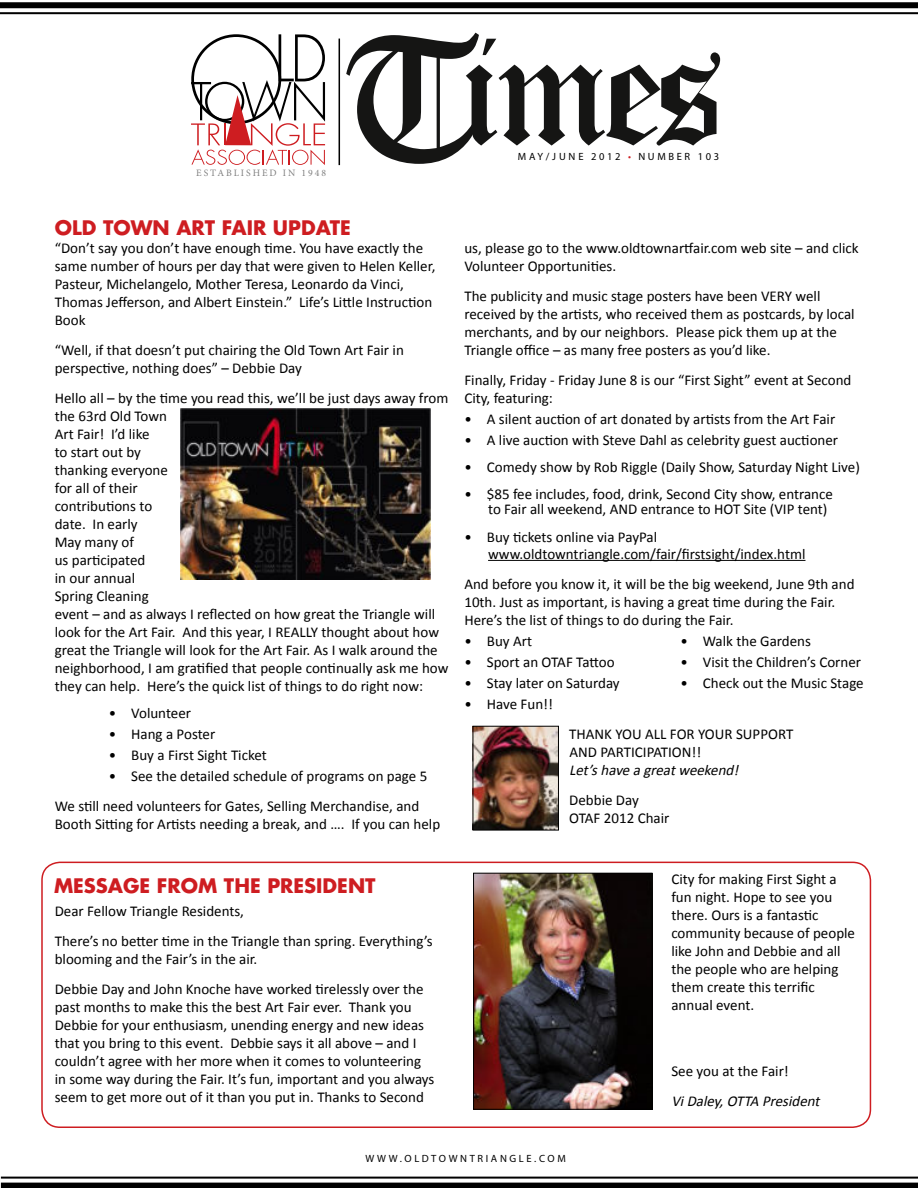
<style>
.page{position:relative;width:918px;height:1188px;background:#fff}
.page>*{position:absolute;margin:0;border:0;box-sizing:border-box;transform-origin:0 0}
.t1{font:700 19.5px "Futura Std";color:#ce1d21}
.t2{font:15px/18px "Calibri";color:#000}
.t3{font:italic 15px "Calibri";color:#000}
.t4{font:10.5px "Myriad Pro";letter-spacing:.25em;color:#000}
.t5{font:9.75px "Minion Pro";letter-spacing:.2em;color:#808080}
.s1{color:#ce1d21}
</style>
<div class="page">
<hr style="left:488px;top:560px;width:318px;height:1px;background:#000">
<hr style="left:339px;top:39px;width:1px;height:126px;background:#000">
<svg style="left:346px;top:33px;width:374px;height:131px"></svg>
<svg style="left:191px;top:34px;width:134px;height:131px"></svg>
<div style="left:0;top:2px;width:918px;height:6px;background:#000"></div>
<hr style="left:0;top:12px;width:918px;height:2px;background:#000">
<div style="left:1px;top:1183px;width:917px;height:5px;background:#000"></div>
<hr style="left:1px;top:1177px;width:917px;height:2px;background:#000">
<img style="left:475px;top:875px;width:175px;height:232px">
<div style="left:473px;top:873px;width:179px;height:236px;border:1px solid #000"></div>
<img style="left:180px;top:408px;width:250px;height:172px">
<img style="left:475px;top:728px;width:82px;height:100px">
<div style="left:473px;top:726px;width:86px;height:104px;border:1px solid #000"></div>
<div style="left:41px;top:862px;width:830px;height:266px;border:2px solid #ce1d21;border-radius:18px"></div>
<p class="t5" style="left:196px;top:166px;width:131px">ESTABLISHED IN 1948</p>
<p class="t4" style="left:518px;top:150px;width:203px">MAY/JUNE 2012 <span class="s1">•</span> NUMBER 103</p>
<h1 class="t1" style="left:55px;top:215px;width:298px">OLD TOWN ART FAIR UPDATE</h1>
<p class="t2" style="left:55px;top:238px;width:382px">“Don’t say you don’t have enough time. You have exactly the same number of hours per day that were given to Helen Keller, Pasteur, Michelangelo, Mother Teresa, Leonardo da Vinci, Thomas Jefferson, and Albert Einstein.” Life’s Little Instruction Book</p>
<p class="t2" style="left:55px;top:340px;width:351px">“Well, if that doesn’t put chairing the Old Town Art Fair in perspective, nothing does” – Debbie Day</p>
<p class="t2" style="left:55px;top:388px;width:395px">Hello all – by the time you read this, we’ll be just days away from the 63rd Old Town<br>Art Fair! I’d like<br>to start out by<br>thanking everyone<br>for all of their<br>contributions to<br>date. In early<br>May many of<br>us participated<br>in our annual<br>Spring Cleaning<br>event – and as always I reflected on how great the Triangle will look for the Art Fair. And this year, I REALLY thought about how great the Triangle will look for the Art Fair. As I walk around the neighborhood, I am gratified that people continually ask me how they can help. Here’s the quick list of things to do right now:</p>
<p class="t2" style="left:109px;top:703px;width:84px">• Volunteer</p>
<p class="t2" style="left:109px;top:724px;width:108px">• Hang a Poster</p>
<p class="t2" style="left:109px;top:745px;width:160px">• Buy a First Sight Ticket</p>
<p class="t2" style="left:55px;top:760px;width:374px;line-height:30px;text-indent:54px">• See the detailed schedule of programs on page 5<br>We still need volunteers for Gates, Selling Merchandise, and</p>
<p class="t2" style="left:55px;top:814px;width:387px">Booth Sitting for Artists needing a break, and …. If you can help</p>
<p class="t2" style="left:464px;top:238px;width:396px">us, please go to the www.oldtownartfair.com web site – and click<br>Volunteer Opportunities.</p>
<p class="t2" style="left:464px;top:286px;width:392px">The publicity and music stage posters have been VERY well received by the artists, who received them as postcards, by local merchants, and by our neighbors. Please pick them up at the Triangle office – as many free posters as you’d like.</p>
<p class="t2" style="left:464px;top:370px;width:389px">Finally, Friday - Friday June 8 is our “First Sight” event at Second<br>City, featuring:</p>
<p class="t2" style="left:464px;top:409px;width:372px">• A silent auction of art donated by artists from the Art Fair</p>
<p class="t2" style="left:464px;top:430px;width:375px">• A live auction with Steve Dahl as celebrity guest auctioner</p>
<p class="t2" style="left:464px;top:457px;width:397px">• Comedy show by Rob Riggle (Daily Show, Saturday Night Live)</p>
<p class="t2" style="left:488px;top:486px;width:346px;line-height:15px;text-indent:-24px">• $85 fee includes, food, drink, Second City show, entrance to Fair all weekend, AND entrance to HOT Site (VIP tent)</p>
<p class="t2" style="left:488px;top:528px;width:319px;line-height:16.5px;text-indent:-24px">• Buy tickets online via PayPal www.oldtowntriangle.com/fair/firstsight/index.html</p>
<p class="t2" style="left:464px;top:574px;width:392px">And before you know it, it will be the big weekend, June 9th and<br>10th. Just as important, is having a great time during the Fair.<br>Here’s the list of things to do during the Fair.</p>
<p class="t2" style="left:464px;top:631px;width:69px">• Buy Art</p>
<p class="t2" style="left:680px;top:631px;width:132px">• Walk the Gardens</p>
<p class="t2" style="left:464px;top:652px;width:152px">• Sport an OTAF Tattoo</p>
<p class="t2" style="left:680px;top:652px;width:182px">• Visit the Children’s Corner</p>
<p class="t2" style="left:464px;top:673px;width:157px">• Stay later on Saturday</p>
<p class="t2" style="left:680px;top:673px;width:185px">• Check out the Music Stage</p>
<p class="t2" style="left:464px;top:694px;width:90px">• Have Fun!!</p>
<p class="t2" style="left:569px;top:724px;width:226px">THANK YOU ALL FOR YOUR SUPPORT<br>AND PARTICIPATION!!</p>
<p class="t3" style="left:569px;top:760px;width:174px">Let’shave a greatweekend!</p>
<p class="t2" style="left:569px;top:790px;width:102px">Debbie Day<br>OTAF 2012 Chair</p>
<h1 class="t1" style="left:54px;top:872px;width:323px">MESSAGE FROM THE PRESIDENT</h1>
<p class="t2" style="left:55px;top:896px;width:379px;line-height:30px">Dear Fellow Triangle Residents,<br>There’s no better time in the Triangle than spring. Everything’s</p>
<p class="t2" style="left:55px;top:944px;width:370px;line-height:30px">blooming and the Fair’s in the air.<br>Debbie Day and John Knoche have worked tirelessly over the</p>
<p class="t2" style="left:55px;top:998px;width:381px">past months to make this the best Art Fair ever. Thank you Debbie for your enthusiasm, unending energy and new ideas that you bring to this event. Debbie says it all above – and I couldn’t agree with her more when it comes to volunteering in some way during the Fair. It’s fun, important and you always seem to get more out of it than you put in. Thanks to Second</p>
<p class="t2" style="left:671px;top:870px;width:185px">City for making First Sight a fun night. Hope to see you there. Ours is a fantastic community because of people like John and Debbie and all the people who are helping them create this terrific annual event.</p>
<p class="t2" style="left:671px;top:1062px;width:119px">See you at the Fair!</p>
<p class="t3" style="left:671px;top:1092px;width:153px">ViDaley,OTTA President</p>
<p class="t4" style="left:365px;top:1152px;width:202px">WWW.OLDTOWNTRIANGLE.COM</p>
</div>
